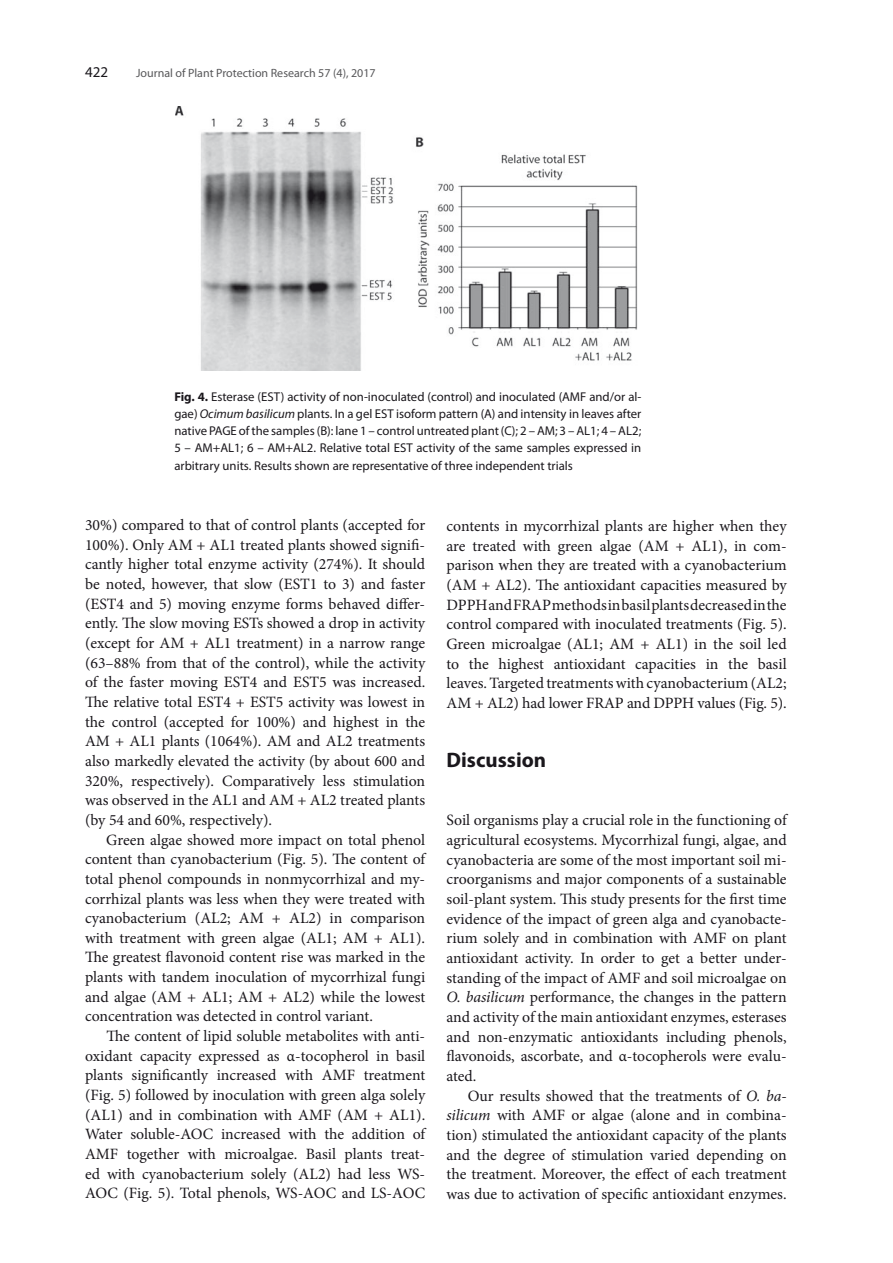
<style>
.page{position:relative;width:893px;height:1263px;background:#fff}
.page>*{position:absolute;margin:0;border:0;box-sizing:border-box;transform-origin:0 0}
.t1{font:700 21px "Myriad Pro";color:#1a171c}
.t2{font:15.75px/19.6px "Minion Pro";letter-spacing:-.005em;color:#1a171c;text-align:justify}
.t3{font:15px "Myriad Pro";color:#1a171c}
.t4{font:12.75px/17.2px "Myriad Pro";color:#1a171c;text-align:justify}
.t5{font:12px "Myriad Pro";color:#58585a}
.s1{font-weight:700}
.s2{font-style:italic}
</style>
<div class="page">
<img style="left:176px;top:106px;width:462px;height:265px">
<p class="t3" style="left:85px;top:63px;width:25px">422</p>
<p class="t5" style="left:136px;top:66px;width:241px">Journal of Plant Protection Research 57 (4), 2017</p>
<p class="t4" style="left:174px;top:387px;width:469px"><span class="s1">Fig. 4.</span> Esterase (EST) activity of non-inoculated (control) and inoculated (AMF and/or al&shy;gae) <span class="s2">Ocimum basilicum</span> plants. In a gel EST isoform pattern (A) and intensity in leaves after native PAGE of the samples (B): lane 1 – control untreated plant (C); 2 – AM; 3 – AL1; 4 – AL2; 5 – AM+AL1; 6 – AM+AL2. Relative total EST activity of the same samples expressed in arbitrary units. Results shown are representative of three independent trials</p>
<p class="t2" style="left:85px;top:515px;width:342px">30%) compared to that of control plants (accepted for 100%). Only AM + AL1 treated plants showed signifi&shy;cantly higher total enzyme activity (274%). It should be noted, however, that slow (EST1 to 3) and faster (EST4 and 5) moving enzyme forms behaved differ&shy;ently. The slow moving ESTs showed a drop in activity (except for AM + AL1 treatment) in a narrow range (63–88% from that of the control), while the activity of the faster moving EST4 and EST5 was increased.<br>The relative total EST4 + EST5 activity was lowest in the control (accepted for 100%) and highest in the AM + AL1 plants (1064%). AM and AL2 treatments also markedly elevated the activity (by about 600 and 320%, respectively). Comparatively less stimulation was observed in the AL1 and AM + AL2 treated plants (by 54 and 60%, respectively).</p>
<p class="t2" style="left:85px;top:830px;width:342px;text-indent:21px">Green algae showed more impact on total phenol content than cyanobacterium (Fig. 5). The content of total phenol compounds in nonmycorrhizal and my&shy;corrhizal plants was less when they were treated with cyanobacterium (AL2; AM + AL2) in comparison with treatment with green algae (AL1; AM + AL1).<br>The greatest flavonoid content rise was marked in the plants with tandem inoculation of mycorrhizal fungi and algae (AM + AL1; AM + AL2) while the lowest concentration was detected in control variant.</p>
<p class="t2" style="left:85px;top:1026px;width:342px;text-indent:21px">The content of lipid soluble metabolites with anti&shy;oxidant capacity expressed as α-tocopherol in basil plants significantly increased with AMF treatment (Fig. 5) followed by inoculation with green alga solely (AL1) and in combination with AMF (AM + AL1).<br>Water soluble-AOC increased with the addition of AMF together with microalgae. Basil plants treat&shy;ed with cyanobacterium solely (AL2) had less WS-AOC (Fig. 5). Total phenols, WS-AOC and LS-AOC</p>
<p class="t2" style="left:446px;top:516px;width:342px">contents in mycorrhizal plants are higher when they are treated with green algae (AM + AL1), in com&shy;parison when they are treated with a cyanobacterium (AM + AL2). The antioxidant capacities measured by DPPH and FRAP methods in basil plants decreased in the control compared with inoculated treatments (Fig. 5).<br>Green microalgae (AL1; AM + AL1) in the soil led to the highest antioxidant capacities in the basil leaves. Targeted treatments with cyanobacterium (AL2; AM + AL2) had lower FRAP and DPPH values (Fig. 5).</p>
<h1 class="t1" style="left:446px;top:746px;width:101px">Discussion</h1>
<p class="t2" style="left:446px;top:811px;width:342px">Soil organisms play a crucial role in the functioning of agricultural ecosystems. Mycorrhizal fungi, algae, and cyanobacteria are some of the most important soil mi&shy;croorganisms and major components of a sustainable soil-plant system. This study presents for the first time evidence of the impact of green alga and cyanobacte&shy;rium solely and in combination with AMF on plant antioxidant activity. In order to get a better under&shy;standing of the impact of AMF and soil microalgae on <span class="s2">O. basilicum</span> performance, the changes in the pattern and activity of the main antioxidant enzymes, esterases and non-enzymatic antioxidants including phenols, flavonoids, ascorbate, and α-tocopherols were evalu&shy;ated.</p>
<p class="t2" style="left:446px;top:1086px;width:342px;text-indent:21px">Our results showed that the treatments of <span class="s2">O. ba&shy;silicum</span> with AMF or algae (alone and in combina&shy;tion) stimulated the antioxidant capacity of the plants and the degree of stimulation varied depending on the treatment. Moreover, the effect of each treatment was due to activation of specific antioxidant enzymes.</p>
</div>
